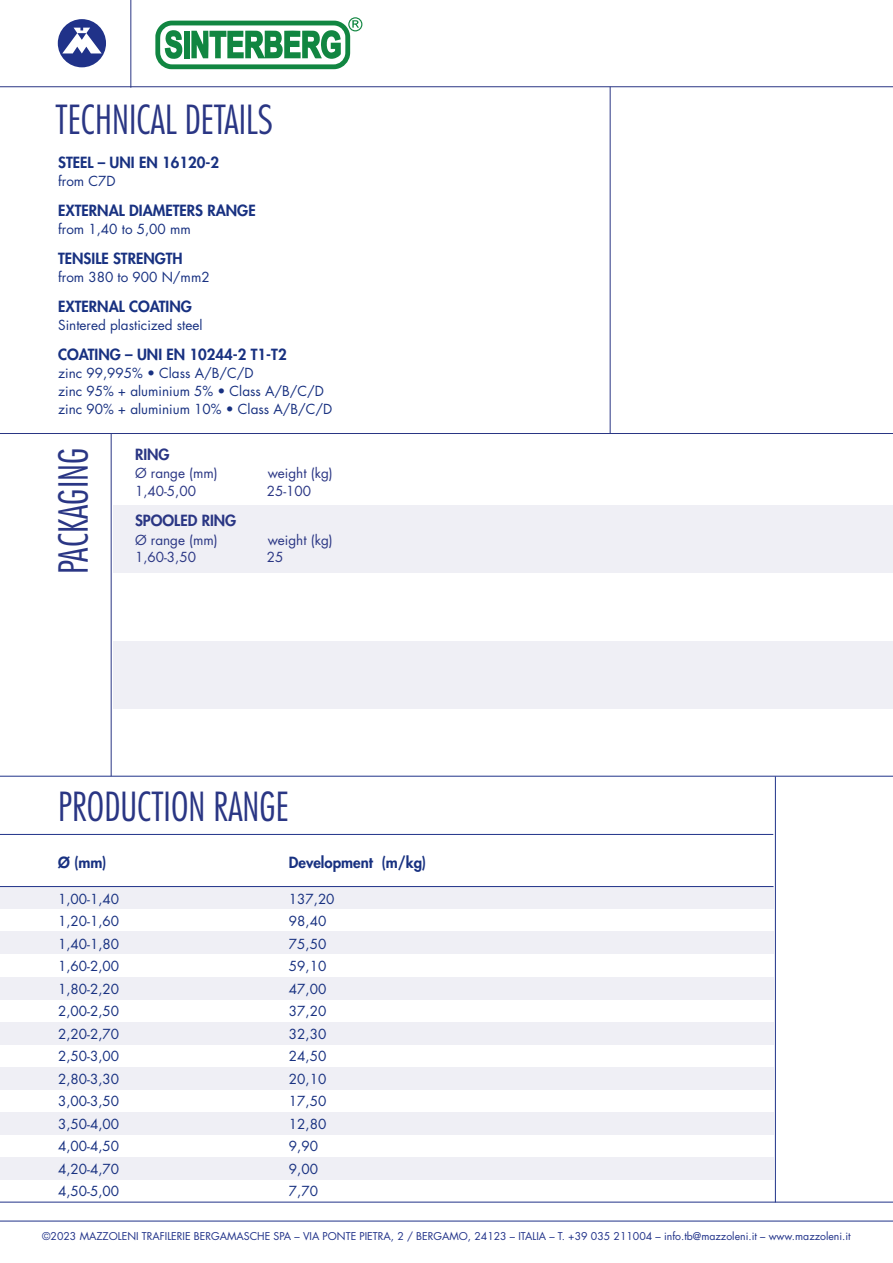
<style>
.page{position:relative;width:893px;height:1263px;background:#fff}
.page>*{position:absolute;margin:0;border:0;box-sizing:border-box;transform-origin:0 0}
.t1{font:300 condensed 39px "Futura Std";color:#2a3684}
.t2{font:800 15px "Futura Std";color:#183181}
.t3{font:800 15px "Futura Std";color:#2a3684}
.t4{font:13.5px/22.5px "Futura Std";color:#183181}
.t5{font:13.5px "Futura Std";color:#2a3684}
.t6{font:10.5px "Futura Std";color:#203289}
</style>
<div class="page">
<hr style="left:0;top:433px;width:893px;height:1px;background:#2a3684">
<hr style="left:0;top:776px;width:893px;height:1px;background:#203289">
<hr style="left:0;top:86px;width:893px;height:1px;background:#2a3684">
<hr style="left:610px;top:87px;width:1px;height:346px;background:#2a3684">
<hr style="left:0;top:1221px;width:893px;height:1px;background:#203289">
<div style="left:0;top:886px;width:773px;height:23px;background:#efeff5"></div>
<div style="left:0;top:932px;width:773px;height:22px;background:#efeff5"></div>
<div style="left:0;top:977px;width:773px;height:22px;background:#efeff5"></div>
<div style="left:0;top:1022px;width:773px;height:22px;background:#efeff5"></div>
<div style="left:0;top:1067px;width:773px;height:22px;background:#efeff5"></div>
<div style="left:0;top:1112px;width:773px;height:23px;background:#efeff5"></div>
<div style="left:0;top:1157px;width:773px;height:23px;background:#efeff5"></div>
<hr style="left:0;top:886px;width:773px;height:1px;background:#203289">
<hr style="left:775px;top:776px;width:1px;height:426px;background:#203289">
<hr style="left:0;top:834px;width:773px;height:1px;background:#203289">
<hr style="left:0;top:1202px;width:893px;height:1px;background:#203289">
<svg style="left:155px;top:17px;width:207px;height:52px"></svg>
<div style="left:113px;top:505px;width:780px;height:67px;background:#efeff5"></div>
<div style="left:113px;top:642px;width:780px;height:67px;background:#efeff5"></div>
<hr style="left:111px;top:433px;width:1px;height:343px;background:#2a3684">
<hr style="left:131px;top:0;width:1px;height:88px;background:#2a3684">
<svg style="left:58px;top:19px;width:48px;height:48px"></svg>
<h1 class="t1" style="left:56px;top:97px;width:219px">TECHNICAL DETAILS</h1>
<p class="t2" style="left:58px;top:153px;width:162px">STEEL – UNI EN 16120-2</p>
<p class="t4" style="left:58px;top:170px;width:59px">from C7D</p>
<p class="t2" style="left:58px;top:201px;width:199px">EXTERNAL DIAMETERS RANGE</p>
<p class="t4" style="left:58px;top:218px;width:134px">from 1,40 to 5,00 mm</p>
<p class="t2" style="left:58px;top:249px;width:126px">TENSILE STRENGTH</p>
<p class="t4" style="left:58px;top:266px;width:153px">from 380 to 900 N/mm2</p>
<p class="t2" style="left:58px;top:297px;width:135px">EXTERNAL COATING</p>
<p class="t4" style="left:58px;top:314px;width:146px">Sintered plasticized steel</p>
<p class="t2" style="left:58px;top:345px;width:230px">COATING – UNI EN 10244-2 T1-T2</p>
<p class="t4" style="left:58px;top:364px;width:276px;line-height:18px">zinc 99,995% • Class A/B/C/D<br>zinc 95% + aluminium 5% • Class A/B/C/D zinc 90% + aluminium 10% • Class A/B/C/D</p>
<h1 class="t1" style="left:50px;top:574px;width:128px;rotate:-90deg">PACKAGING</h1>
<p class="t3" style="left:135px;top:445px;width:36px">RING</p>
<p class="t5" style="left:135px;top:465px;width:84px">Ø range (mm)</p>
<p class="t5" style="left:268px;top:465px;width:67px">weight (kg)</p>
<p class="t5" style="left:135px;top:483px;width:63px">1,40-5,00</p>
<p class="t5" style="left:267px;top:483px;width:46px">25-100</p>
<p class="t3" style="left:135px;top:511px;width:103px">SPOOLED RING</p>
<p class="t5" style="left:135px;top:531px;width:84px">Ø range (mm)</p>
<p class="t5" style="left:268px;top:531px;width:67px">weight (kg)</p>
<p class="t5" style="left:135px;top:549px;width:63px">1,60-3,50</p>
<p class="t5" style="left:267px;top:549px;width:18px">25</p>
<h1 class="t1" style="left:58px;top:783px;width:232px">PRODUCTION RANGE</h1>
<p class="t2" style="left:58px;top:852px;width:50px">Ø (mm)</p>
<p class="t2" style="left:289px;top:852px;width:139px">Development (m/kg)</p>
<p class="t4" style="left:58px;top:888px;width:63px;text-align:justify">1,00-1,40<br>1,20-1,60<br>1,40-1,80<br>1,60-2,00<br>1,80-2,20<br>2,00-2,50<br>2,20-2,70<br>2,50-3,00<br>2,80-3,30<br>3,00-3,50<br>3,50-4,00<br>4,00-4,50<br>4,20-4,70<br>4,50-5,00</p>
<p class="t4" style="left:289px;top:888px;width:47px">137,20<br>98,40<br>75,50<br>59,10<br>47,00<br>37,20<br>32,30<br>24,50<br>20,10<br>17,50<br>12,80<br>9,90<br>9,00<br>7,70</p>
<p class="t6" style="left:42px;top:1229px;width:810px">©2023 MAZZOLENI TRAFILERIE BERGAMASCHE SPA – VIA PONTE PIETRA, 2 / BERGAMO, 24123 – ITALIA – T. +39 035 211004 – info.tb@mazzoleni.it – www.mazzoleni.it</p>
</div>
